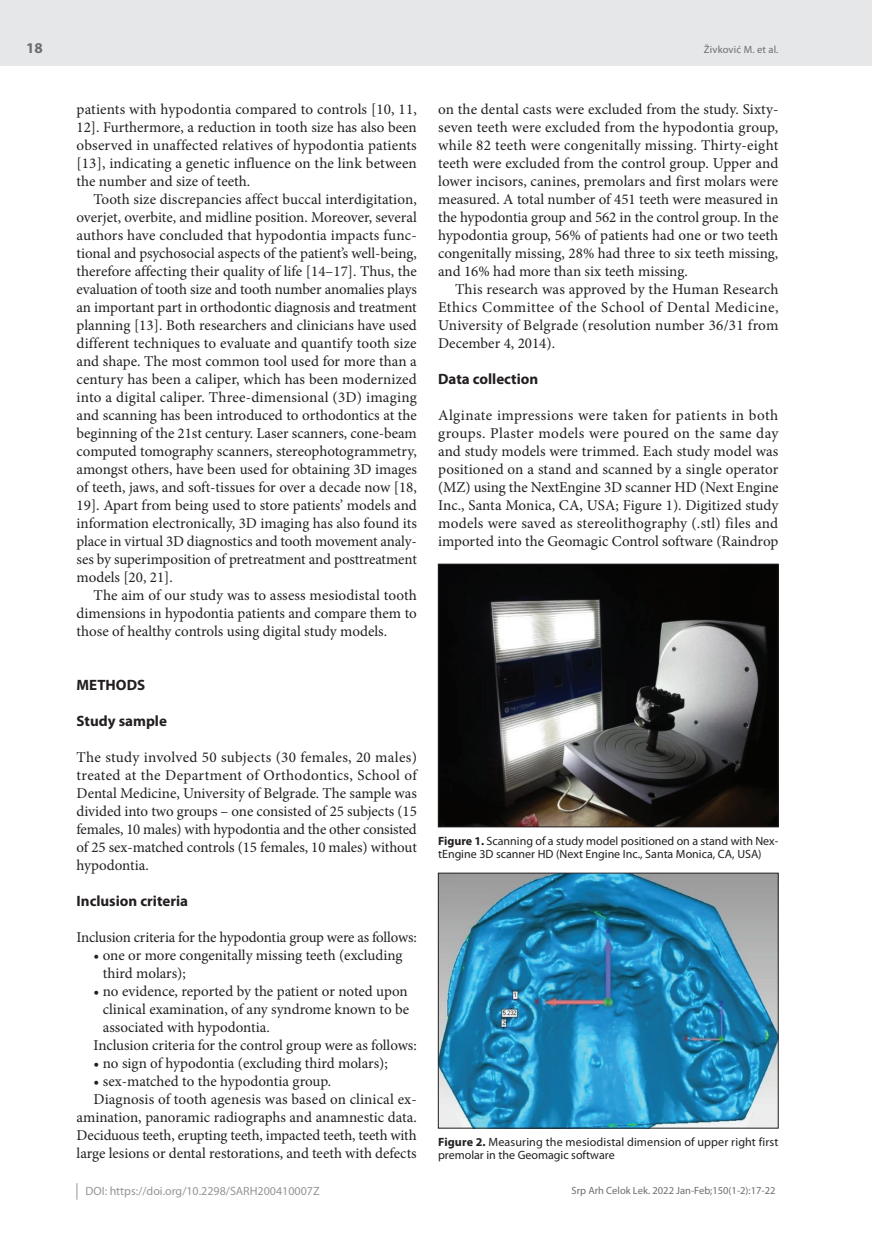
<style>
.page{position:relative;width:872px;height:1234px;background:#fff}
.page>*{position:absolute;margin:0;border:0;box-sizing:border-box;transform-origin:0 0}
.t1{font:15px/18px "Minion Pro";letter-spacing:-.005em;color:#231f20;text-align:justify}
.t2{font:700 15px "Myriad Pro";color:#231f20}
.t3{font:700 15px "Myriad Pro";color:#6c6d70}
.t4{font:12px/13.5px "Myriad Pro";color:#231f20}
.t5{font:12px "Myriad Pro";color:#939598}
.t6{font:10.5px "Myriad Pro";color:#6c6d70}
.s1{font-weight:700}
</style>
<div class="page">
<div style="left:0;top:0;width:872px;height:66px;background:#e6e7e9"></div>
<svg style="left:77px;top:1183px;width:1px;height:16px"></svg>
<img style="left:440px;top:566px;width:336px;height:258px">
<div style="left:438px;top:564px;width:340px;height:262px;border:1px solid #231f20"></div>
<img style="left:440px;top:874px;width:336px;height:251px">
<div style="left:438px;top:872px;width:340px;height:255px;border:1px solid #231f20"></div>
<p class="t3" style="left:26px;top:38px;width:18px">18</p>
<p class="t1" style="left:77px;top:100px;width:342px">patients with hypodontia compared to controls [10, 11, 12]. Furthermore, a reduction in tooth size has also been observed in unaffected relatives of hypodontia patients [13], indicating a genetic influence on the link between the number and size of teeth.</p>
<p class="t1" style="left:77px;top:190px;width:342px;text-indent:17px">Tooth size discrepancies affect buccal interdigitation, overjet, overbite, and midline position. Moreover, several authors have concluded that hypodontia impacts func&shy;tional and psychosocial aspects of the patient’s well-being, therefore affecting their quality of life [14–17]. Thus, the evaluation of tooth size and tooth number anomalies plays an important part in orthodontic diagnosis and treatment planning [13]. Both researchers and clinicians have used different techniques to evaluate and quantify tooth size and shape. The most common tool used for more than a century has been a caliper, which has been modernized into a digital caliper. Three-dimensional (3D) imaging and scanning has been introduced to orthodontics at the beginning of the 21st century. Laser scanners, cone-beam computed tomography scanners, stereophotogrammetry, amongst others, have been used for obtaining 3D images of teeth, jaws, and soft-tissues for over a decade now [18, 19]. Apart from being used to store patients’ models and information electronically, 3D imaging has also found its place in virtual 3D diagnostics and tooth movement analy&shy;ses by superimposition of pretreatment and posttreatment models [20, 21].</p>
<p class="t1" style="left:77px;top:586px;width:342px;text-indent:17px">The aim of our study was to assess mesiodistal tooth dimensions in hypodontia patients and compare them to those of healthy controls using digital study models.</p>
<p class="t2" style="left:77px;top:675px;width:70px">METHODS</p>
<p class="t2" style="left:77px;top:711px;width:92px">Study sample</p>
<p class="t1" style="left:77px;top:748px;width:342px">The study involved 50 subjects (30 females, 20 males) treated at the Department of Orthodontics, School of Dental Medicine, University of Belgrade. The sample was divided into two groups – one consisted of 25 subjects (15 females, 10 males) with hypodontia and the other consisted of 25 sex-matched controls (15 females, 10 males) without hypodontia.</p>
<p class="t2" style="left:77px;top:891px;width:113px">Inclusion criteria</p>
<p class="t1" style="left:77px;top:928px;width:342px">Inclusion criteria for the hypodontia group were as follows:</p>
<p class="t1" style="left:103px;top:946px;width:301px;text-indent:-9px">• one or more congenitally missing teeth (excluding third molars);</p>
<p class="t1" style="left:94px;top:982px;width:316px">• no evidence, reported by the patient or noted upon</p>
<p class="t1" style="left:103px;top:1000px;width:308px">clinical examination, of any syndrome known to be</p>
<p class="t1" style="left:103px;top:1018px;width:168px">associated with hypodontia.</p>
<p class="t1" style="left:94px;top:1036px;width:325px">Inclusion criteria for the control group were as follows:</p>
<p class="t1" style="left:94px;top:1054px;width:296px">• no sign of hypodontia (excluding third molars);</p>
<p class="t1" style="left:94px;top:1072px;width:239px">• sex-matched to the hypodontia group.</p>
<p class="t1" style="left:94px;top:1090px;width:325px">Diagnosis of tooth agenesis was based on clinical ex-</p>
<p class="t1" style="left:77px;top:1108px;width:342px">amination, panoramic radiographs and anamnestic data.</p>
<p class="t1" style="left:77px;top:1126px;width:342px">Deciduous teeth, erupting teeth, impacted teeth, teeth with</p>
<p class="t1" style="left:77px;top:1144px;width:342px">large lesions or dental restorations, and teeth with defects</p>
<p class="t6" style="left:704px;top:43px;width:76px">Živković M. et al.</p>
<p class="t1" style="left:438px;top:100px;width:342px">on the dental casts were excluded from the study. Sixty&shy;seven teeth were excluded from the hypodontia group, while 82 teeth were congenitally missing. Thirty-eight teeth were excluded from the control group. Upper and lower incisors, canines, premolars and first molars were measured. A total number of 451 teeth were measured in the hypodontia group and 562 in the control group. In the hypodontia group, 56% of patients had one or two teeth congenitally missing, 28% had three to six teeth missing, and 16% had more than six teeth missing.</p>
<p class="t1" style="left:438px;top:280px;width:342px;text-indent:17px">This research was approved by the Human Research Ethics Committee of the School of Dental Medicine, University of Belgrade (resolution number 36/31 from December 4, 2014).</p>
<p class="t2" style="left:438px;top:369px;width:102px">Data collection</p>
<p class="t1" style="left:438px;top:406px;width:342px">Alginate impressions were taken for patients in both groups. Plaster models were poured on the same day and study models were trimmed. Each study model was positioned on a stand and scanned by a single operator (MZ) using the NextEngine 3D scanner HD (Next Engine Inc., Santa Monica, CA, USA; Figure 1). Digitized study models were saved as stereolithography (.stl) files and imported into the Geomagic Control software (Raindrop</p>
<p class="t4" style="left:438px;top:833px;width:342px"><span class="s1">Figure 1.</span> Scanning of a study model positioned on a stand with Nex&shy;tEngine 3D scanner HD (Next Engine Inc., Santa Monica, CA, USA)</p>
<p class="t4" style="left:438px;top:1134px;width:342px"><span class="s1">Figure 2.</span> Measuring the mesiodistal dimension of upper right first premolar in the Geomagic software</p>
<p class="t5" style="left:86px;top:1183px;width:236px">DOI: https://doi.org/10.2298/SARH200410007Z</p>
<p class="t6" style="left:571px;top:1184px;width:205px">Srp Arh Celok Lek. 2022 Jan-Feb;150(1-2):17-22</p>
</div>
